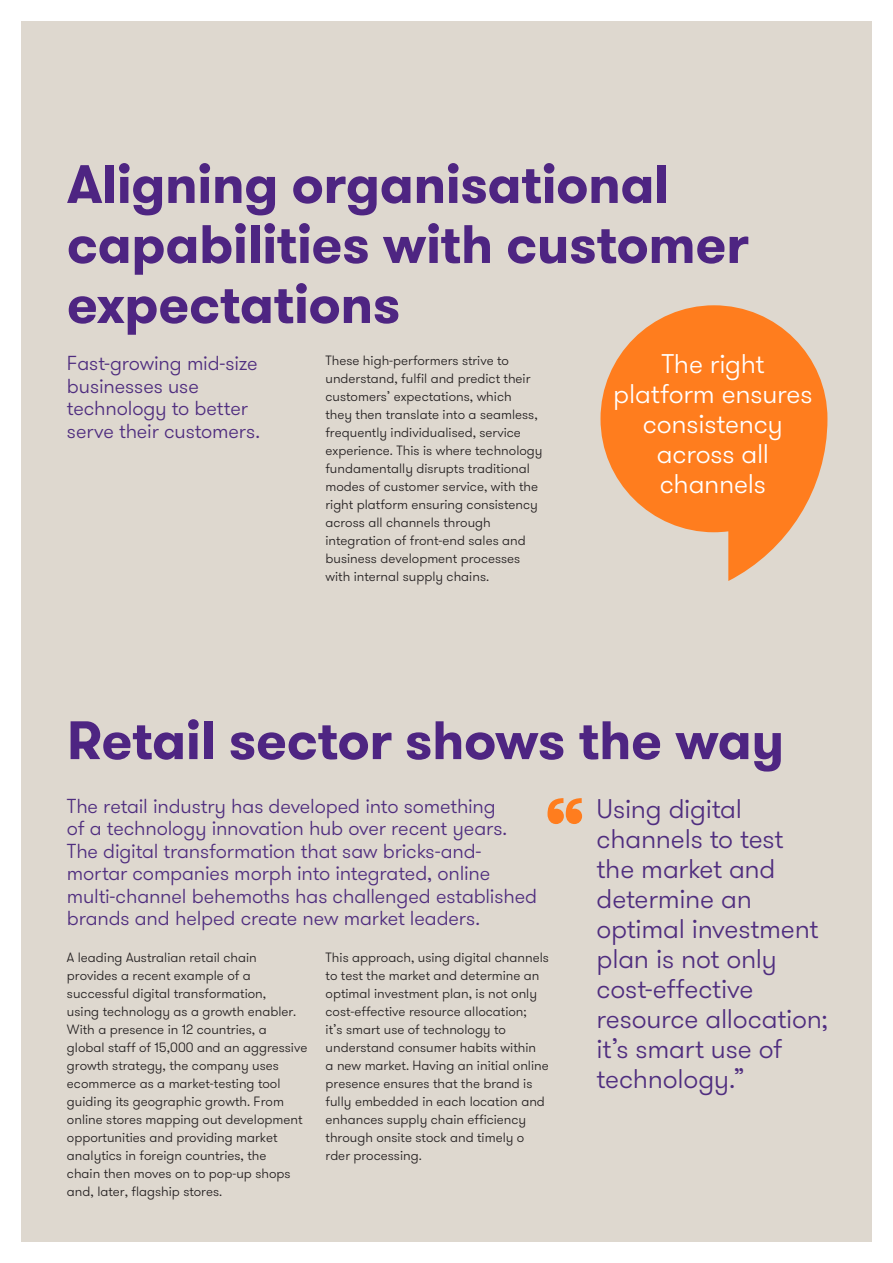
<style>
.page{position:relative;width:893px;height:1263px;background:#fff}
.page>*{position:absolute;margin:0;border:0;box-sizing:border-box;transform-origin:0 0}
.GT_Heading_1_Bold{font:700 81px "GT Walsheim Pro";color:#ff7d1e}
._01_Headline_one_36p{font:700 54px/60px "GT Walsheim Pro";letter-spacing:-.01em;color:#4e2582}
.GT_Heading_3_Light{font:300 27px/30px "GT Walsheim Pro";letter-spacing:-.01em;color:#4f2d7f}
.GT_Subhead_Light_-_1{font:300 27px/30px "GT Walsheim Pro";letter-spacing:-.01em;color:#fff;text-align:center}
.GT_Subhead_Light_-_1-2{font:300 20.25px/22.5px "GT Walsheim Pro";letter-spacing:-.005em;color:#4f2d7f}
._21_Body_text{font:300 13.5px/18px "GT Walsheim Pro";color:#231f20}
</style>
<div class="page">
<div style="left:21px;top:21px;width:851px;height:1221px;background:#ded8cf"></div>
<svg style="left:600px;top:305px;width:227px;height:276px;fill:#ff7d1e"></svg>
<p class="_01_Headline_one_36p" style="left:67px;top:155px;width:683px">Aligning organisational capabilities with customer expectations</p>
<p class="GT_Subhead_Light_-_1-2" style="left:67px;top:352px;width:195px">Fast-growing mid-size businesses use technology to better serve their customers.</p>
<p class="_21_Body_text" style="left:325px;top:352px;width:219px">These high-performers strive to understand, fulfil and predict their customers’ expectations, which<br>they then translate into a seamless, frequently individualised, service experience. This is where technology fundamentally disrupts traditional modes of customer service, with the right platform ensuring consistency across all channels through integration of front-end sales and business development processes with internal supply chains.</p>
<p class="GT_Subhead_Light_-_1" style="left:613px;top:349px;width:201px">The right platform ensures consistency across all channels</p>
<p class="_01_Headline_one_36p" style="left:67px;top:711px;width:719px">Retail sector shows the way</p>
<p class="GT_Heading_1_Bold" style="left:543px;top:777px;width:44px">“</p>
<p class="GT_Subhead_Light_-_1-2" style="left:67px;top:795px;width:472px">The retail industry has developed into something<br>of a technology innovation hub over recent years.<br>The digital transformation that saw bricks-and&shy;mortar companies morph into integrated, online multi-channel behemoths has challenged established brands and helped create new market leaders.</p>
<p class="GT_Heading_3_Light" style="left:597px;top:794px;width:233px">Using digital channels to test the market and determine an optimal investment plan is not only cost-effective resource allocation; it’s smart use of technology.”</p>
<p class="_21_Body_text" style="left:67px;top:949px;width:242px">A leading Australian retail chain provides a recent example of a successful digital transformation,<br>using technology as a growth enabler.<br>With a presence in 12 countries, a global staff of 15,000 and an aggressive growth strategy, the company uses ecommerce as a market-testing tool guiding its geographic growth. From online stores mapping out development opportunities and providing market analytics in foreign countries, the<br>chain then moves on to pop-up shops and, later, flagship stores.</p>
<p class="_21_Body_text" style="left:326px;top:949px;width:225px">This approach, using digital channels to test the market and determine an optimal investment plan, is not only cost-effective resource allocation;<br>it’s smart use of technology to understand consumer habits within<br>a new market. Having an initial online presence ensures that the brand is fully embedded in each location and enhances supply chain efficiency through onsite stock and timely o rder processing.</p>
</div>
